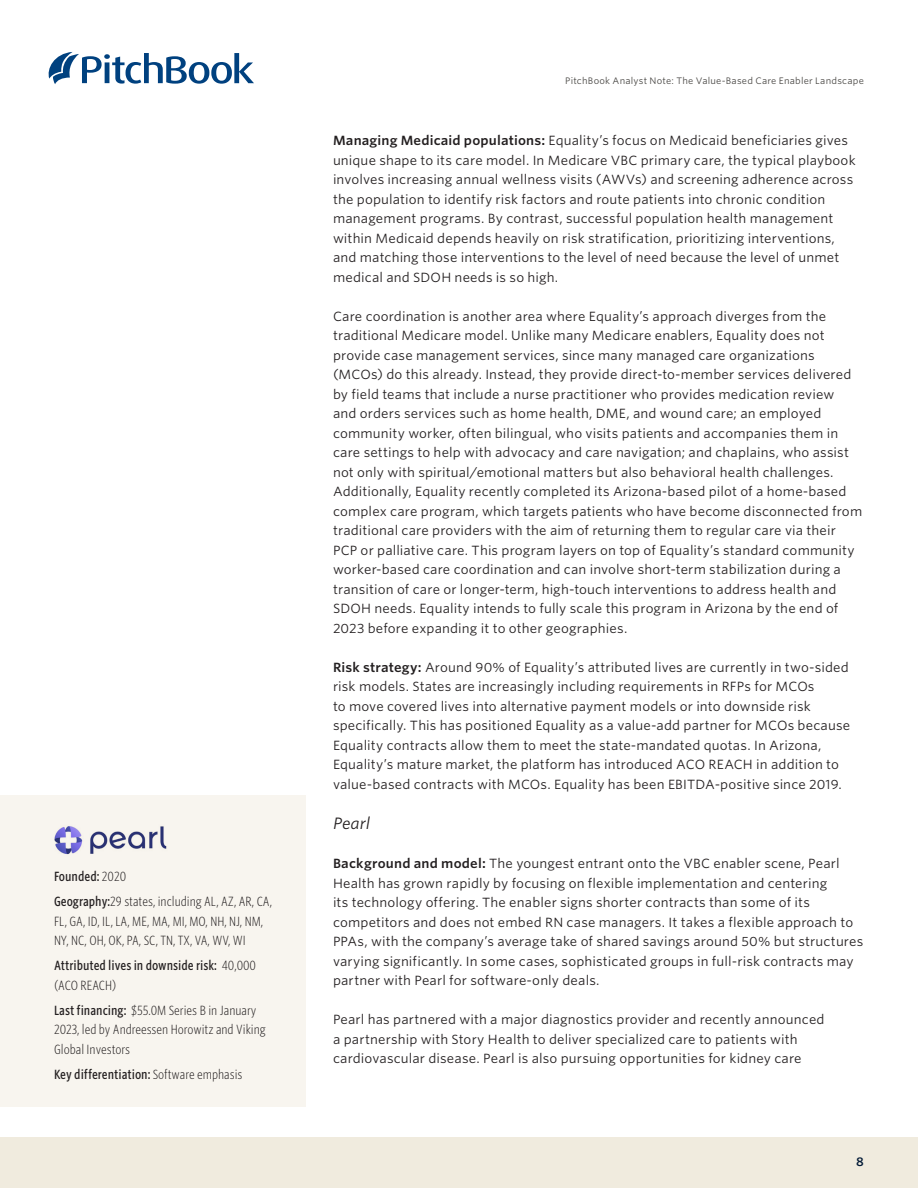
<style>
.page{position:relative;width:918px;height:1188px;background:#fff}
.page>*{position:absolute;margin:0;border:0;box-sizing:border-box;transform-origin:0 0}
.AN_Body_copy_-_runt_control{font:italic 15.75px "Whitney S Sm";color:#231f20}
.AN_Body_copy_-_runt_control-2{font:12.75px/19.5px "Whitney S Sm";letter-spacing:.01em;color:#231f20}
.AN_Company_highlights_sidebar{font:300 12.75px/19.5px "Whitney Cond S Sm";color:#231f20}
.AN_Company_highlights_sidebar-2{font:500 12.75px/19.5px "Whitney Cond S Sm";color:#231f20}
.t1{font:600 12px "Whitney S Sm";color:#051c38}
.t2{font:9px "Whitney S Sm";letter-spacing:.025em;color:#484643}
.s1{font-weight:300}
.s2{font-weight:500}
.s3{font-weight:600}
</style>
<div class="page">
<svg style="left:49px;top:52px;width:205px;height:32px"></svg>
<div style="left:0;top:1137px;width:918px;height:51px;background:#f0ebde"></div>
<div style="left:0;top:796px;width:306px;height:311px;background:#f8f5ef"></div>
<img style="left:54px;top:826px;width:113px;height:29px">
<p class="AN_Company_highlights_sidebar-2" style="left:54px;top:867px;width:74px">Founded: <span class="s1">2020</span></p>
<p class="AN_Company_highlights_sidebar" style="left:54px;top:892px;width:220px"><span class="s2">Geography:</span>29 states, including AL, AZ, AR, CA,<br>FL, GA, ID, IL, LA, ME, MA, MI, MO, NH, NJ, NM,<br>NY, NC, OH, OK, PA, SC, TN, TX, VA, WV, WI</p>
<p class="AN_Company_highlights_sidebar-2" style="left:54px;top:955px;width:204px">Attributed lives in downside risk: <span class="s1">40,000 (ACO REACH)</span></p>
<p class="AN_Company_highlights_sidebar" style="left:54px;top:1000px;width:213px"><span class="s2">Last financing:</span> $55.0M Series B in January<br>2023, led by Andreessen Horowitz and Viking<br>Global Investors</p>
<p class="AN_Company_highlights_sidebar-2" style="left:54px;top:1064px;width:190px">Key differentiation: <span class="s1">Software emphasis</span></p>
<p class="t2" style="left:565px;top:75px;width:300px">PitchBook Analyst Note: The Value-Based Care Enabler Landscape</p>
<p class="AN_Body_copy_-_runt_control-2" style="left:333px;top:131px;width:524px"><span class="s3">Managing Medicaid populations:</span> Equality’s focus on Medicaid beneficiaries gives unique shape to its care model. In Medicare VBC primary care, the typical playbook involves increasing annual wellness visits (AWVs) and screening adherence across the population to identify risk factors and route patients into chronic condition management programs. By contrast, successful population health management within Medicaid depends heavily on risk stratification, prioritizing interventions, and matching those interventions to the level of need because the level of unmet medical and SDOH needs is so high.</p>
<p class="AN_Body_copy_-_runt_control-2" style="left:333px;top:306px;width:531px">Care coordination is another area where Equality’s approach diverges from the traditional Medicare model. Unlike many Medicare enablers, Equality does not provide case management services, since many managed care organizations (MCOs) do this already. Instead, they provide direct-to-member services delivered by field teams that include a nurse practitioner who provides medication review<br>and orders services such as home health, DME, and wound care; an employed community worker, often bilingual, who visits patients and accompanies them in care settings to help with advocacy and care navigation; and chaplains, who assist not only with spiritual/emotional matters but also behavioral health challenges.<br>Additionally, Equality recently completed its Arizona-based pilot of a home-based complex care program, which targets patients who have become disconnected from traditional care providers with the aim of returning them to regular care via their PCP or palliative care. This program layers on top of Equality’s standard community worker-based care coordination and can involve short-term stabilization during a transition of care or longer-term, high-touch interventions to address health and SDOH needs. Equality intends to fully scale this program in Arizona by the end of 2023 before expanding it to other geographies.</p>
<p class="AN_Body_copy_-_runt_control-2" style="left:333px;top:657px;width:519px"><span class="s3">Risk strategy:</span> Around 90% of Equality’s attributed lives are currently in two-sided risk models. States are increasingly including requirements in RFPs for MCOs<br>to move covered lives into alternative payment models or into downside risk specifically. This has positioned Equality as a value-add partner for MCOs because Equality contracts allow them to meet the state-mandated quotas. In Arizona, Equality’s mature market, the platform has introduced ACO REACH in addition to value-based contracts with MCOs. Equality has been EBITDA-positive since 2019.</p>
<p class="AN_Body_copy_-_runt_control" style="left:333px;top:812px;width:39px">Pearl</p>
<p class="AN_Body_copy_-_runt_control-2" style="left:333px;top:854px;width:532px"><span class="s3">Background and model:</span> The youngest entrant onto the VBC enabler scene, Pearl Health has grown rapidly by focusing on flexible implementation and centering<br>its technology offering. The enabler signs shorter contracts than some of its competitors and does not embed RN case managers. It takes a flexible approach to PPAs, with the company’s average take of shared savings around 50% but structures varying significantly. In some cases, sophisticated groups in full-risk contracts may partner with Pearl for software-only deals.</p>
<p class="AN_Body_copy_-_runt_control-2" style="left:333px;top:1010px;width:493px">Pearl has partnered with a major diagnostics provider and recently announced a partnership with Story Health to deliver specialized care to patients with cardiovascular disease. Pearl is also pursuing opportunities for kidney care</p>
<p class="t1" style="left:856px;top:1153px;width:9px">8</p>
</div>
